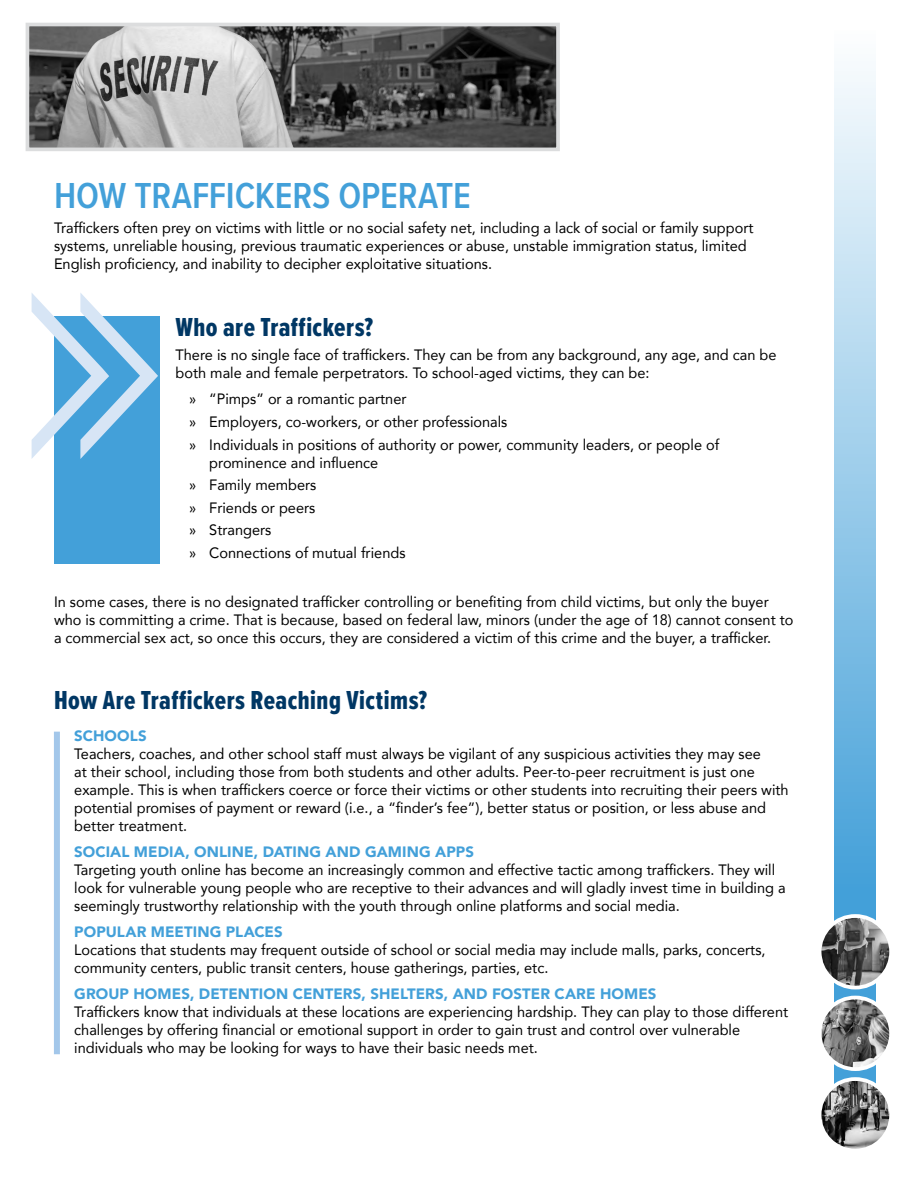
<style>
.page{position:relative;width:918px;height:1188px;background:#fff}
.page>*{position:absolute;margin:0;border:0;box-sizing:border-box;transform-origin:0 0}
.t1{font:600 37.5px "Proxima Nova Cond";letter-spacing:-.005em;color:#43a0d9}
.t2{font:27px "Proxima Nova Ex Cn Extrabld";letter-spacing:.02em;color:#003764}
.t3{font:15px/18px "Avenir";color:#000}
.t4{font:900 15px "Avenir";letter-spacing:.005em;color:#43a0d9}
</style>
<div class="page">
<img style="left:31px;top:28px;width:524px;height:118px">
<div style="left:26px;top:23px;width:534px;height:128px;border:4px solid #dcddde"></div>
<svg style="left:835px;top:71px;width:41px;height:1013px"></svg>
<img style="left:820px;top:1079px;width:71px;height:72px;border-radius:36px">
<div style="left:818px;top:1077px;width:75px;height:76px;border:4px solid #fff;border-radius:50%"></div>
<img style="left:820px;top:998px;width:71px;height:71px;border-radius:36px">
<div style="left:818px;top:996px;width:75px;height:75px;border:4px solid #fff;border-radius:50%"></div>
<img style="left:820px;top:916px;width:71px;height:72px;border-radius:36px">
<div style="left:818px;top:914px;width:75px;height:75px;border:4px solid #fff;border-radius:50%"></div>
<div style="left:54px;top:316px;width:106px;height:247px;background:#43a0d9"></div>
<svg style="left:32px;top:293px;width:126px;height:166px"></svg>
<div style="left:54px;top:732px;width:6px;height:322px;background:#a3c7ea"></div>
<h2 class="t1" style="left:54px;top:168px;width:418px">HOW TRAFFICKERS OPERATE</h2>
<p class="t3" style="left:54px;top:218px;width:701px">Traffickers often prey on victims with little or no social safety net, including a lack of social or family support systems, unreliable housing, previous traumatic experiences or abuse, unstable immigration status, limited<br>English proficiency, and inability to decipher exploitative situations.</p>
<h3 class="t2" style="left:176px;top:307px;width:199px">Who are Traffickers?</h3>
<p class="t3" style="left:176px;top:346px;width:603px">There is no single face of traffickers. They can be from any background, any age, and can be both male and female perpetrators. To school-aged victims, they can be:</p>
<p class="t3" style="left:189px;top:390px;width:219px">» “Pimps” or a romantic partner</p>
<p class="t3" style="left:189px;top:412px;width:320px">» Employers, co-workers, or other professionals</p>
<p class="t3" style="left:209px;top:435px;width:512px;text-indent:-20px">» Individuals in positions of authority or power, community leaders, or people of prominence and influence</p>
<p class="t3" style="left:189px;top:476px;width:129px">» Family members</p>
<p class="t3" style="left:189px;top:498px;width:128px">» Friends or peers</p>
<p class="t3" style="left:189px;top:521px;width:84px">» Strangers</p>
<p class="t3" style="left:189px;top:543px;width:218px">» Connections of mutual friends</p>
<p class="t3" style="left:54px;top:592px;width:741px">In some cases, there is no designated trafficker controlling or benefiting from child victims, but only the buyer who is committing a crime. That is because, based on federal law, minors (under the age of 18) cannot consent to a commercial sex act, so once this occurs, they are considered a victim of this crime and the buyer, a trafficker.</p>
<h3 class="t2" style="left:54px;top:681px;width:375px">How Are Traffickers Reaching Victims?</h3>
<h4 class="t4" style="left:74px;top:723px;width:74px">SCHOOLS</h4>
<p class="t3" style="left:74px;top:744px;width:716px">Teachers, coaches, and other school staff must always be vigilant of any suspicious activities they may see<br>at their school, including those from both students and other adults. Peer-to-peer recruitment is just one example. This is when traffickers coerce or force their victims or other students into recruiting their peers with potential promises of payment or reward (i.e., a “finder’s fee”), better status or position, or less abuse and better treatment.</p>
<h4 class="t4" style="left:74px;top:839px;width:401px">SOCIAL MEDIA, ONLINE, DATING AND GAMING APPS</h4>
<p class="t3" style="left:74px;top:860px;width:713px">Targeting youth online has become an increasingly common and effective tactic among traffickers. They will look for vulnerable young people who are receptive to their advances and will gladly invest time in building a seemingly trustworthy relationship with the youth through online platforms and social media.</p>
<h4 class="t4" style="left:74px;top:919px;width:210px">POPULAR MEETING PLACES</h4>
<p class="t3" style="left:74px;top:940px;width:693px">Locations that students may frequent outside of school or social media may include malls, parks, concerts, community centers, public transit centers, house gatherings, parties, etc.</p>
<h4 class="t4" style="left:74px;top:981px;width:584px">GROUP HOMES, DETENTION CENTERS, SHELTERS, AND FOSTER CARE HOMES</h4>
<p class="t3" style="left:74px;top:1002px;width:715px">Traffickers know that individuals at these locations are experiencing hardship. They can play to those different challenges by offering financial or emotional support in order to gain trust and control over vulnerable individuals who may be looking for ways to have their basic needs met.</p>
</div>
